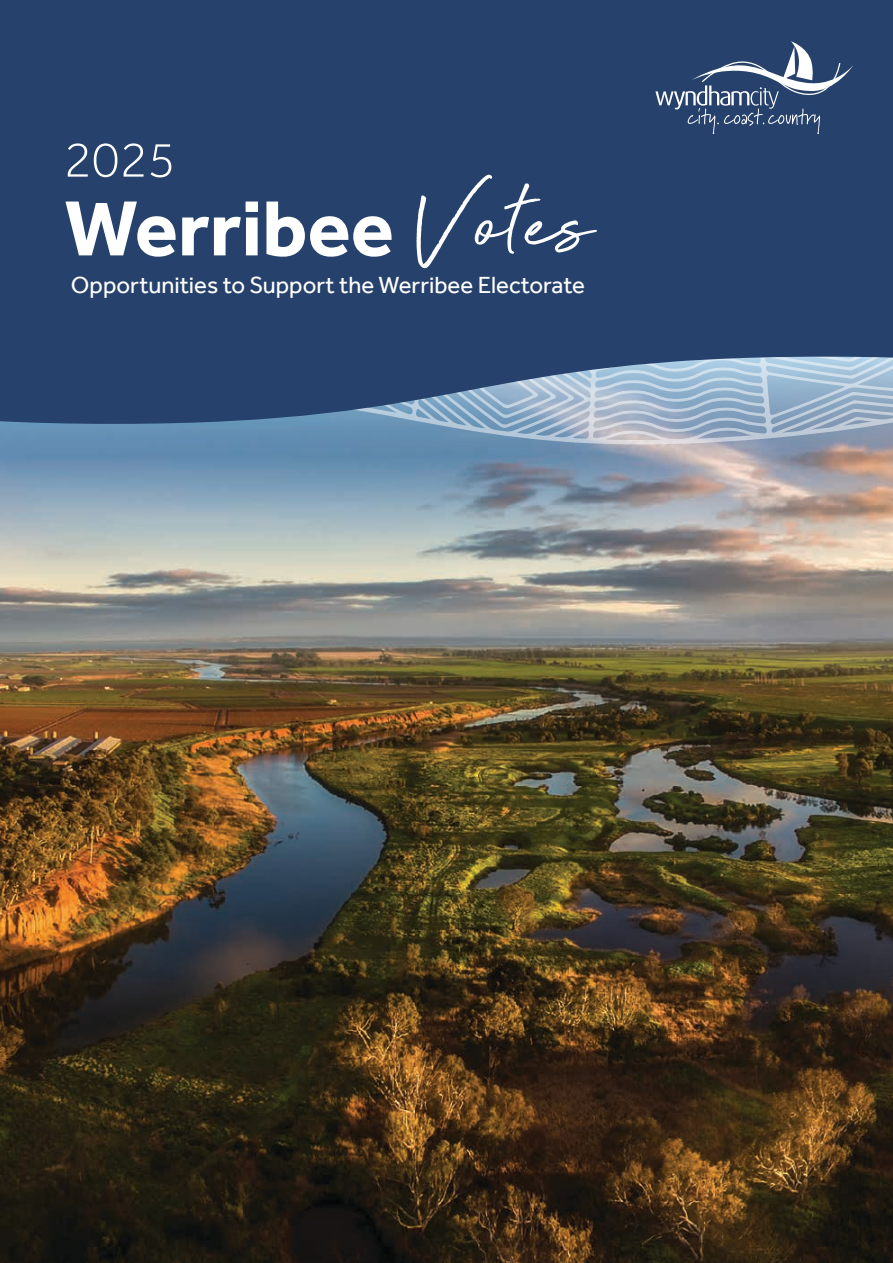
<style>
.page{position:relative;width:893px;height:1263px;background:#fff}
.page>*{position:absolute;margin:0;border:0;box-sizing:border-box;transform-origin:0 0}
.t1{font:700 80.7px "Effra";color:#fff}
.t2{font:300 51.15px "Effra";color:#fff}
.t3{font:24px "Effra";color:#fff}
.s1{font-family:"Beyond Infinity";font-weight:400;font-size:119.1px}
</style>
<div class="page">
<img style="left:0;top:424px;width:893px;height:839px">
<svg style="left:304px;top:424px;width:589px;height:53px;background:#8a9cb1"></svg>
<svg style="left:0;top:328px;width:893px;height:96px;background:#4f6a8e"></svg>
<div style="left:0;top:0;width:893px;height:328px;background:#26426c"></div>
<svg style="left:655px;top:41px;width:198px;height:93px"></svg>
<p class="t2" style="left:64px;top:129px;width:113px">2025</p>
<p class="t1" style="left:64px;top:180px;width:531px">Werribee <span class="s1">Votes</span></p>
<p class="t3" style="left:71px;top:270px;width:515px">Opportunities to Support the Werribee Electorate</p>
</div>
